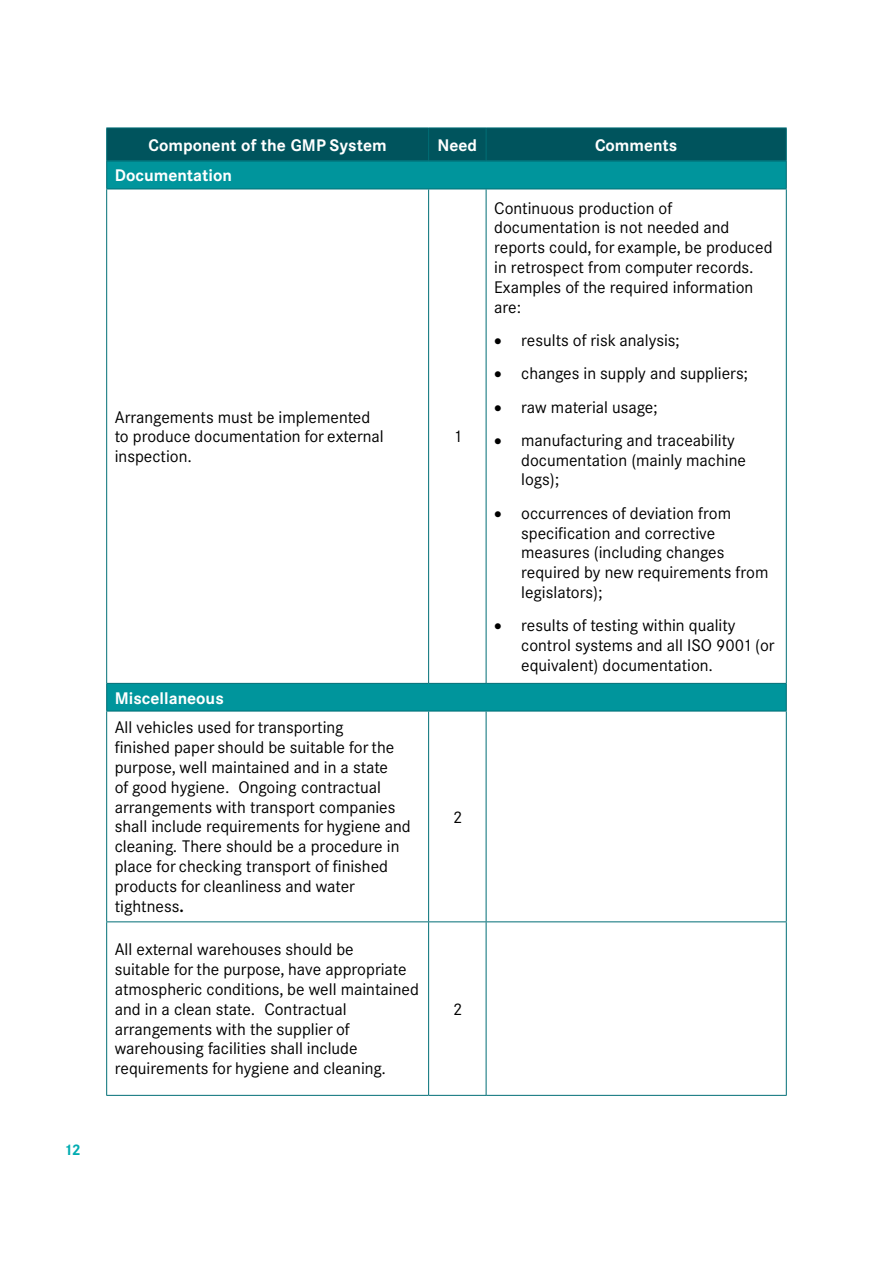
<style>
.page{position:relative;width:893px;height:1263px;background:#fff}
.page>*{position:absolute;margin:0;border:0;box-sizing:border-box;transform-origin:0 0}
.t1{font:16.5px/19.8px "Corporate SBQ";color:#000}
.t2{font:700 16.5px "Corporate SBQ";color:#fff}
.t3{font:700 15px "Corporate SBQ";color:#00acb1}
.s1{font-weight:700}
</style>
<div class="page">
<svg style="left:107px;top:190px;width:679px;height:521px"></svg>
<svg style="left:106px;top:128px;width:681px;height:61px;background:#007179"></svg>
<hr style="left:106px;top:189px;width:323px;height:1px;background:#006e76">
<hr style="left:106px;top:189px;width:1px;height:494px;background:#006e76">
<hr style="left:429px;top:189px;width:57px;height:1px;background:#006e76">
<hr style="left:428px;top:189px;width:1px;height:494px;background:#006e76">
<hr style="left:486px;top:189px;width:301px;height:1px;background:#006e76">
<hr style="left:486px;top:189px;width:1px;height:494px;background:#006e76">
<hr style="left:786px;top:189px;width:1px;height:494px;background:#006e76">
<hr style="left:106px;top:683px;width:323px;height:1px;background:#006e76">
<svg style="left:106px;top:684px;width:1px;height:27px"></svg>
<hr style="left:429px;top:683px;width:57px;height:1px;background:#006e76">
<hr style="left:486px;top:683px;width:301px;height:1px;background:#006e76">
<svg style="left:786px;top:684px;width:1px;height:27px"></svg>
<hr style="left:106px;top:711px;width:323px;height:1px;background:#006e76">
<hr style="left:106px;top:711px;width:1px;height:210px;background:#006e76">
<hr style="left:429px;top:711px;width:57px;height:1px;background:#006e76">
<hr style="left:428px;top:711px;width:1px;height:210px;background:#006e76">
<hr style="left:486px;top:711px;width:301px;height:1px;background:#006e76">
<hr style="left:486px;top:711px;width:1px;height:210px;background:#006e76">
<hr style="left:786px;top:711px;width:1px;height:210px;background:#006e76">
<hr style="left:106px;top:921px;width:323px;height:1px;background:#006e76">
<hr style="left:106px;top:922px;width:1px;height:173px;background:#006e76">
<hr style="left:429px;top:921px;width:57px;height:1px;background:#006e76">
<hr style="left:428px;top:922px;width:1px;height:173px;background:#006e76">
<hr style="left:486px;top:921px;width:301px;height:1px;background:#006e76">
<hr style="left:486px;top:922px;width:1px;height:173px;background:#006e76">
<hr style="left:786px;top:922px;width:1px;height:173px;background:#006e76">
<hr style="left:106px;top:1095px;width:323px;height:1px;background:#006e76">
<hr style="left:429px;top:1095px;width:57px;height:1px;background:#006e76">
<hr style="left:486px;top:1095px;width:301px;height:1px;background:#006e76">
<p class="t3" style="left:64px;top:1141px;width:19px">12</p>
<p class="t2" style="left:149px;top:135px;width:239px">Component of the GMP System</p>
<p class="t2" style="left:437px;top:135px;width:41px">Need</p>
<p class="t2" style="left:595px;top:135px;width:84px">Comments</p>
<p class="t2" style="left:115px;top:166px;width:119px">Documentation</p>
<p class="t1" style="left:115px;top:407px;width:270px">Arrangements must be implemented to produce documentation for external inspection.</p>
<p class="t2" style="left:115px;top:688px;width:111px">Miscellaneous</p>
<p class="t1" style="left:115px;top:718px;width:297px">All vehicles used for transporting<br>finished paper should be suitable for the purpose, well maintained and in a state<br>of good hygiene. Ongoing contractual arrangements with transport companies shall include requirements for hygiene and cleaning. There should be a procedure in place for checking transport of finished products for cleanliness and water tightness<span class="s1">.</span></p>
<p class="t1" style="left:115px;top:940px;width:306px">All external warehouses should be<br>suitable for the purpose, have appropriate atmospheric conditions, be well maintained and in a clean state. Contractual arrangements with the supplier of warehousing facilities shall include requirements for hygiene and cleaning.</p>
<p class="t1" style="left:453px;top:427px;width:11px">1</p>
<p class="t1" style="left:494px;top:198px;width:280px">Continuous production of documentation is not needed and reports could, for example, be produced in retrospect from computer records.<br>Examples of the required information are:</p>
<p class="t1" style="left:494px;top:330px;width:187px">• results of risk analysis;</p>
<p class="t1" style="left:494px;top:364px;width:255px">• changes in supply and suppliers;</p>
<p class="t1" style="left:494px;top:397px;width:165px">• raw material usage;</p>
<p class="t1" style="left:521px;top:430px;width:226px;text-indent:-27px">• manufacturing and traceability documentation (mainly machine logs);</p>
<p class="t1" style="left:521px;top:503px;width:249px;text-indent:-27px">• occurrences of deviation from specification and corrective measures (including changes required by new requirements from legislators);</p>
<p class="t1" style="left:521px;top:616px;width:255px;text-indent:-27px">• results of testing within quality control systems and all ISO 9001 (or equivalent) documentation.</p>
<p class="t1" style="left:453px;top:807px;width:11px">2</p>
<p class="t1" style="left:453px;top:999px;width:11px">2</p>
</div>
